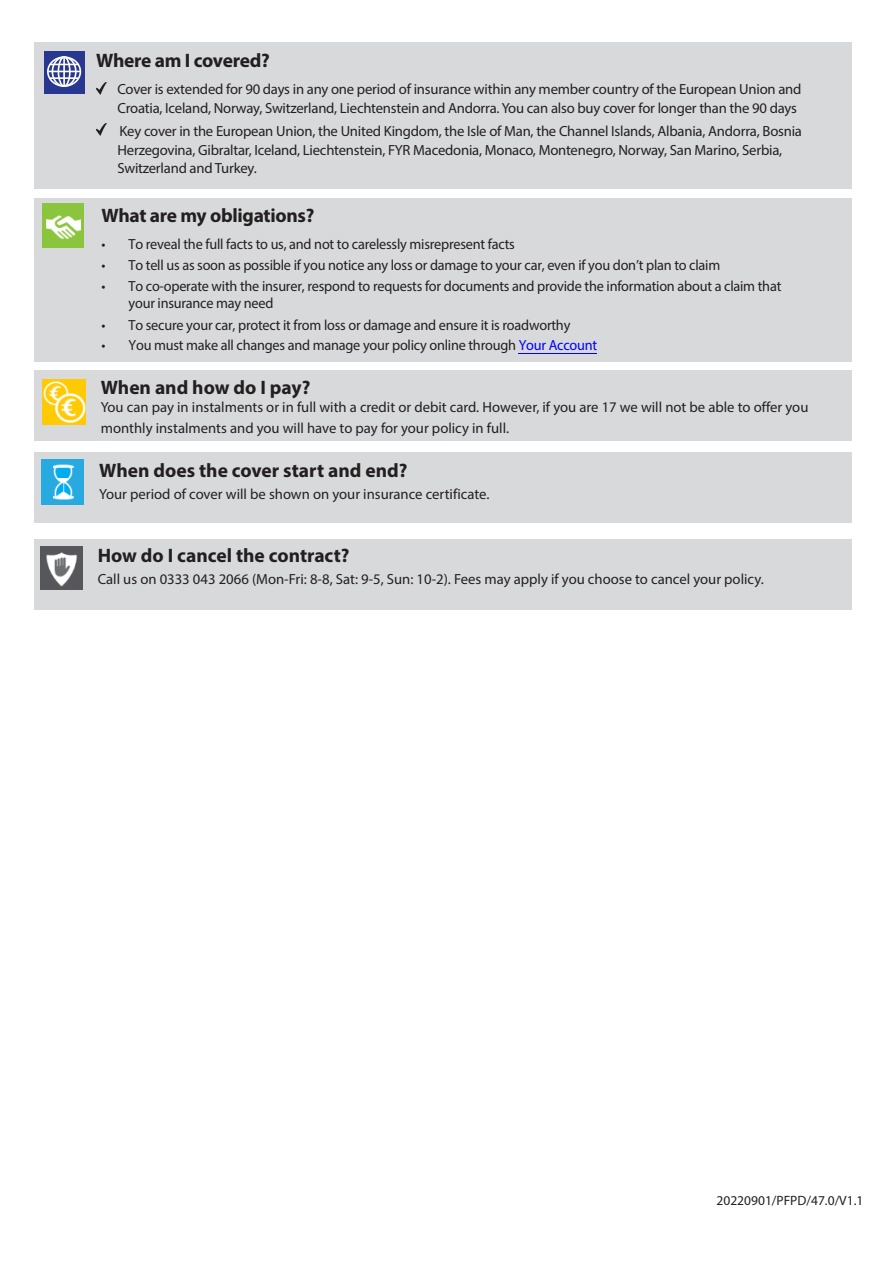
<style>
.page{position:relative;width:893px;height:1263px;background:#fff}
.page>*{position:absolute;margin:0;border:0;box-sizing:border-box;transform-origin:0 0}
.Cover_subhead{font:700 19.5px "Myriad Pro";letter-spacing:-.01em;color:#231f20}
.Covered_bullets{font:14.7px/18.8px "Myriad Pro";letter-spacing:-.015em;color:#231f20}
.t1{font:13.5px "Myriad Pro";color:#231f20}
.s1{color:#00f}
</style>
<div class="page">
<div style="left:35px;top:198px;width:817px;height:164px;background:#d8d9db"></div>
<img style="left:42px;top:204px;width:42px;height:44px">
<div style="left:35px;top:42px;width:817px;height:147px;background:#d8d9db"></div>
<svg style="left:44px;top:51px;width:41px;height:42px"></svg>
<div style="left:47px;top:56px;width:34px;height:31px;border:2px solid #fff;border-radius:50%"></div>
<div style="left:52px;top:56px;width:25px;height:31px;border:2px solid #fff;border-radius:50%"></div>
<div style="left:58px;top:56px;width:13px;height:31px;border:2px solid #fff;border-radius:50%"></div>
<hr style="left:63px;top:57px;width:2px;height:30px;background:#fff">
<svg style="left:50px;top:64px;width:29px;height:1px"></svg>
<hr style="left:50px;top:77px;width:29px;height:2px;background:#fff">
<hr style="left:48px;top:71px;width:32px;height:1px;background:#fff">
<svg style="left:96px;top:82px;width:11px;height:12px"></svg>
<svg style="left:96px;top:124px;width:11px;height:12px"></svg>
<div style="left:34px;top:371px;width:818px;height:70px;background:#d8d9db"></div>
<img style="left:43px;top:379px;width:42px;height:45px">
<div style="left:34px;top:452px;width:818px;height:71px;background:#d8d9db"></div>
<img style="left:41px;top:459px;width:43px;height:45px">
<div style="left:34px;top:539px;width:818px;height:70px;background:#d8d9db"></div>
<img style="left:41px;top:546px;width:42px;height:44px">
<hr style="left:518px;top:353px;width:79px;height:1px;background:#00f">
<p class="Cover_subhead" style="left:96px;top:48px;width:175px">Where am I covered?</p>
<p class="Covered_bullets" style="left:117px;top:80px;width:685px">Cover is extended for 90 days in any one period of insurance within any member country of the European Union and<br>Croatia, Iceland, Norway, Switzerland, Liechtenstein and Andorra. You can also buy cover for longer than the 90 days</p>
<p class="Covered_bullets" style="left:117px;top:121px;width:686px">Key cover in the European Union, the United Kingdom, the Isle of Man, the Channel Islands, Albania, Andorra, Bosnia<br>Herzegovina, Gibraltar, Iceland, Liechtenstein, FYR Macedonia, Monaco, Montenegro, Norway, San Marino, Serbia,<br>Switzerland and Turkey.</p>
<p class="Cover_subhead" style="left:102px;top:202px;width:214px">What are my obligations?</p>
<p class="Covered_bullets" style="left:102px;top:234px;width:415px">• To reveal the full facts to us, and not to carelessly misrepresent facts</p>
<p class="Covered_bullets" style="left:102px;top:255px;width:620px">• To tell us as soon as possible if you notice any loss or damage to your car, even if you don’t plan to claim</p>
<p class="Covered_bullets" style="left:129px;top:276px;width:654px;line-height:17.7px;text-indent:-27px">• To co-operate with the insurer, respond to requests for documents and provide the information about a claim that your insurance may need</p>
<p class="Covered_bullets" style="left:102px;top:315px;width:470px">• To secure your car, protect it from loss or damage and ensure it is roadworthy</p>
<p class="Covered_bullets" style="left:102px;top:336px;width:497px">• You must make all changes and manage your policy online through <span class="s1">Your Account</span></p>
<p class="Cover_subhead" style="left:101px;top:375px;width:211px">When and how do I pay?</p>
<p class="Covered_bullets" style="left:101px;top:396px;width:709px;line-height:21.6px">You can pay in instalments or in full with a credit or debit card. However, if you are 17 we will not be able to offer you monthly instalments and you will have to pay for your policy in full.</p>
<p class="Cover_subhead" style="left:99px;top:458px;width:310px">When does the cover start and end?</p>
<p class="Covered_bullets" style="left:99px;top:484px;width:392px">Your period of cover will be shown on your insurance certificate.</p>
<p class="Cover_subhead" style="left:98px;top:543px;width:253px">How do I cancel the contract?</p>
<p class="Covered_bullets" style="left:98px;top:569px;width:668px">Call us on 0333 043 2066 (Mon-Fri: 8-8, Sat: 9-5, Sun: 10-2). Fees may apply if you choose to cancel your policy.</p>
<p class="t1" style="left:716px;top:1192px;width:148px">20220901/PFPD/47.0/V1.1</p>
</div>
